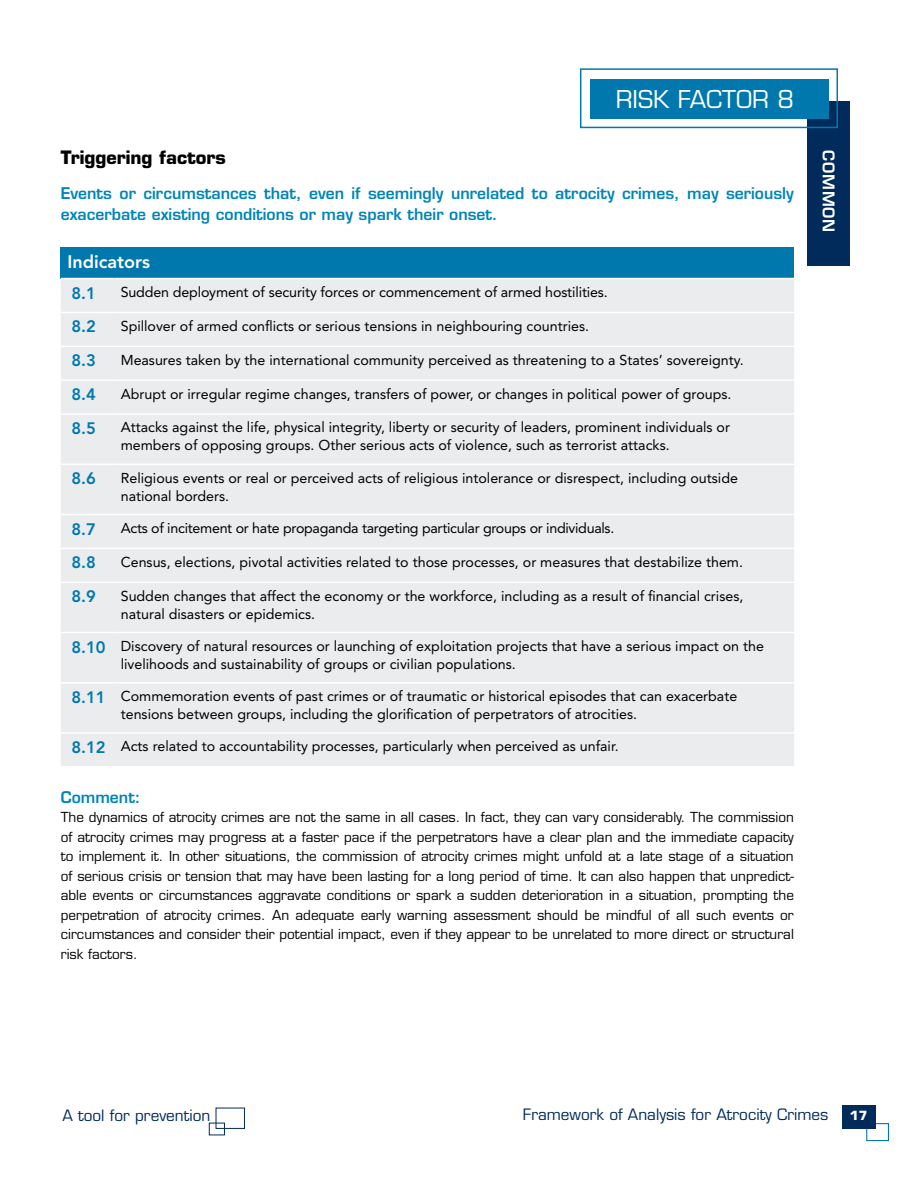
<style>
.page{position:relative;width:918px;height:1188px;background:#fff}
.page>*{position:absolute;margin:0;border:0;box-sizing:border-box;transform-origin:0 0}
.t1{font:24px "Eurostile LT Std";color:#fff}
.t2{font:700 18px "Eurostile LT Std";color:#000}
.t3{font:800 18px "Avenir LT Std";color:#fff}
.t4{font:800 16.5px "Avenir LT Std";color:#0078ae}
.t5{font:600 15.75px/21px "Eurostile LT Std";color:#0085b8}
.t6{font:600 15.75px "Eurostile LT Std";letter-spacing:.05em;color:#fff}
.t7{font:15.3px "Eurostile LT Std";color:#002b5a}
.t8{font:14.25px/18px "Avenir LT Std";color:#000}
.t9{font:14.25px "Avenir LT Std";letter-spacing:-.02em;color:#000}
.t10{font:13.5px/19.5px "Eurostile LT Std";color:#000;text-align:justify}
.t11{font:700 12.3px "Eurostile LT Std";color:#fff}
.s1{font-weight:800;font-size:16.5px;color:#0078ae}
</style>
<div class="page">
<div style="left:808px;top:102px;width:42px;height:164px;background:#002b5a"></div>
<div style="left:590px;top:79px;width:239px;height:39px;background:#0078ae"></div>
<div style="left:580px;top:68px;width:258px;height:60px;border:2px solid #0078ae"></div>
<div style="left:216px;top:1108px;width:29px;height:21px;border:1px solid #002b5a"></div>
<div style="left:209px;top:1123px;width:16px;height:12px;border:1px solid #002b5a"></div>
<div style="left:866px;top:1123px;width:23px;height:18px;border:1px solid #0078ae"></div>
<div style="left:842px;top:1105px;width:34px;height:24px;background:#002b5a"></div>
<div style="left:61px;top:247px;width:733px;height:32px;background:#0078ae"></div>
<div style="left:61px;top:279px;width:733px;height:487px;background:#eaecee"></div>
<hr style="left:61px;top:312px;width:54px;height:1px;background:#fff">
<hr style="left:115px;top:312px;width:679px;height:1px;background:#fff">
<hr style="left:61px;top:732px;width:54px;height:2px;background:#fff">
<hr style="left:61px;top:346px;width:54px;height:1px;background:#fff">
<hr style="left:115px;top:346px;width:679px;height:1px;background:#fff">
<hr style="left:61px;top:278px;width:54px;height:1px;background:#fff">
<hr style="left:115px;top:278px;width:679px;height:1px;background:#fff">
<hr style="left:61px;top:379px;width:54px;height:2px;background:#fff">
<hr style="left:115px;top:682px;width:679px;height:1px;background:#fff">
<hr style="left:115px;top:379px;width:679px;height:2px;background:#fff">
<hr style="left:61px;top:413px;width:54px;height:2px;background:#fff">
<hr style="left:115px;top:413px;width:679px;height:2px;background:#fff">
<hr style="left:61px;top:464px;width:54px;height:1px;background:#fff">
<hr style="left:115px;top:464px;width:679px;height:1px;background:#fff">
<hr style="left:61px;top:514px;width:54px;height:1px;background:#fff">
<hr style="left:115px;top:514px;width:679px;height:1px;background:#fff">
<hr style="left:61px;top:548px;width:54px;height:1px;background:#fff">
<hr style="left:115px;top:548px;width:679px;height:1px;background:#fff">
<hr style="left:61px;top:582px;width:54px;height:1px;background:#fff">
<hr style="left:115px;top:582px;width:679px;height:1px;background:#fff">
<hr style="left:61px;top:632px;width:54px;height:1px;background:#fff">
<hr style="left:115px;top:632px;width:679px;height:1px;background:#fff">
<hr style="left:61px;top:682px;width:54px;height:1px;background:#fff">
<hr style="left:115px;top:732px;width:679px;height:2px;background:#fff">
<h1 class="t1" style="left:616px;top:85px;width:180px">RISK FACTOR 8</h1>
<p class="t2" style="left:61px;top:147px;width:167px">Triggering factors</p>
<p class="t5" style="left:61px;top:182px;width:735px">Events or circumstances that, even if seemingly unrelated to atrocity crimes, may seriously exacerbate existing conditions or may spark their onset.</p>
<p class="t3" style="left:68px;top:251px;width:84px">Indicators</p>
<p class="t4" style="left:72px;top:283px;width:26px">8.1</p>
<p class="t8" style="left:121px;top:283px;width:489px">Sudden deployment of security forces or commencement of armed hostilities.</p>
<p class="t4" style="left:72px;top:317px;width:26px">8.2</p>
<p class="t8" style="left:121px;top:317px;width:470px">Spillover of armed conflicts or serious tensions in neighbouring countries.</p>
<p class="t4" style="left:72px;top:351px;width:26px">8.3</p>
<p class="t8" style="left:121px;top:351px;width:624px">Measures taken by the international community perceived as threatening to a States’ sovereignty.</p>
<p class="t4" style="left:72px;top:385px;width:26px">8.4</p>
<p class="t8" style="left:121px;top:385px;width:612px">Abrupt or irregular regime changes, transfers of power, or changes in political power of groups.</p>
<p class="t4" style="left:72px;top:419px;width:26px">8.5</p>
<p class="t8" style="left:121px;top:419px;width:611px">Attacks against the life, physical integrity, liberty or security of leaders, prominent individuals or members of opposing groups. Other serious acts of violence, such as terrorist attacks.</p>
<p class="t4" style="left:72px;top:469px;width:26px">8.6</p>
<p class="t8" style="left:121px;top:469px;width:619px">Religious events or real or perceived acts of religious intolerance or disrespect, including outside national borders.</p>
<p class="t4" style="left:72px;top:519px;width:26px">8.7</p>
<p class="t9" style="left:121px;top:520px;width:495px">Acts of incitement or hate propaganda targeting particular groups or individuals.</p>
<p class="t4" style="left:72px;top:553px;width:26px">8.8</p>
<p class="t8" style="left:121px;top:553px;width:624px">Census, elections, pivotal activities related to those processes, or measures that destabilize them.</p>
<p class="t4" style="left:72px;top:587px;width:26px">8.9</p>
<p class="t8" style="left:121px;top:587px;width:624px">Sudden changes that affect the economy or the workforce, including as a result of financial crises, natural disasters or epidemics.</p>
<p class="t8" style="left:121px;top:637px;width:645px;text-indent:-49px"><span class="s1">8.10</span> Discovery of natural resources or launching of exploitation projects that have a serious impact on the livelihoods and sustainability of groups or civilian populations.</p>
<p class="t8" style="left:121px;top:687px;width:618px;text-indent:-49px"><span class="s1">8.11</span> Commemoration events of past crimes or of traumatic or historical episodes that can exacerbate tensions between groups, including the glorification of perpetrators of atrocities.</p>
<p class="t8" style="left:72px;top:737px;width:549px"><span class="s1">8.12</span> Acts related to accountability processes, particularly when perceived as unfair.</p>
<p class="t5" style="left:61px;top:786px;width:81px">Comment:</p>
<p class="t10" style="left:61px;top:808px;width:735px">The dynamics of atrocity crimes are not the same in all cases. In fact, they can vary considerably. The commission of atrocity crimes may progress at a faster pace if the perpetrators have a clear plan and the immediate capacity to implement it. In other situations, the commission of atrocity crimes might unfold at a late stage of a situation of serious crisis or tension that may have been lasting for a long period of time. It can also happen that unpredict&shy;able events or circumstances aggravate conditions or spark a sudden deterioration in a situation, prompting the perpetration of atrocity crimes. An adequate early warning assessment should be mindful of all such events or circumstances and consider their potential impact, even if they appear to be unrelated to more direct or structural risk factors.</p>
<p class="t6" style="left:838px;top:150px;width:84px;rotate:90deg">COMMON</p>
<p class="t7" style="left:62px;top:1106px;width:149px">A tool for prevention</p>
<p class="t7" style="left:523px;top:1106px;width:307px">Framework of Analysis for Atrocity Crimes</p>
<p class="t11" style="left:850px;top:1108px;width:19px">17</p>
</div>
